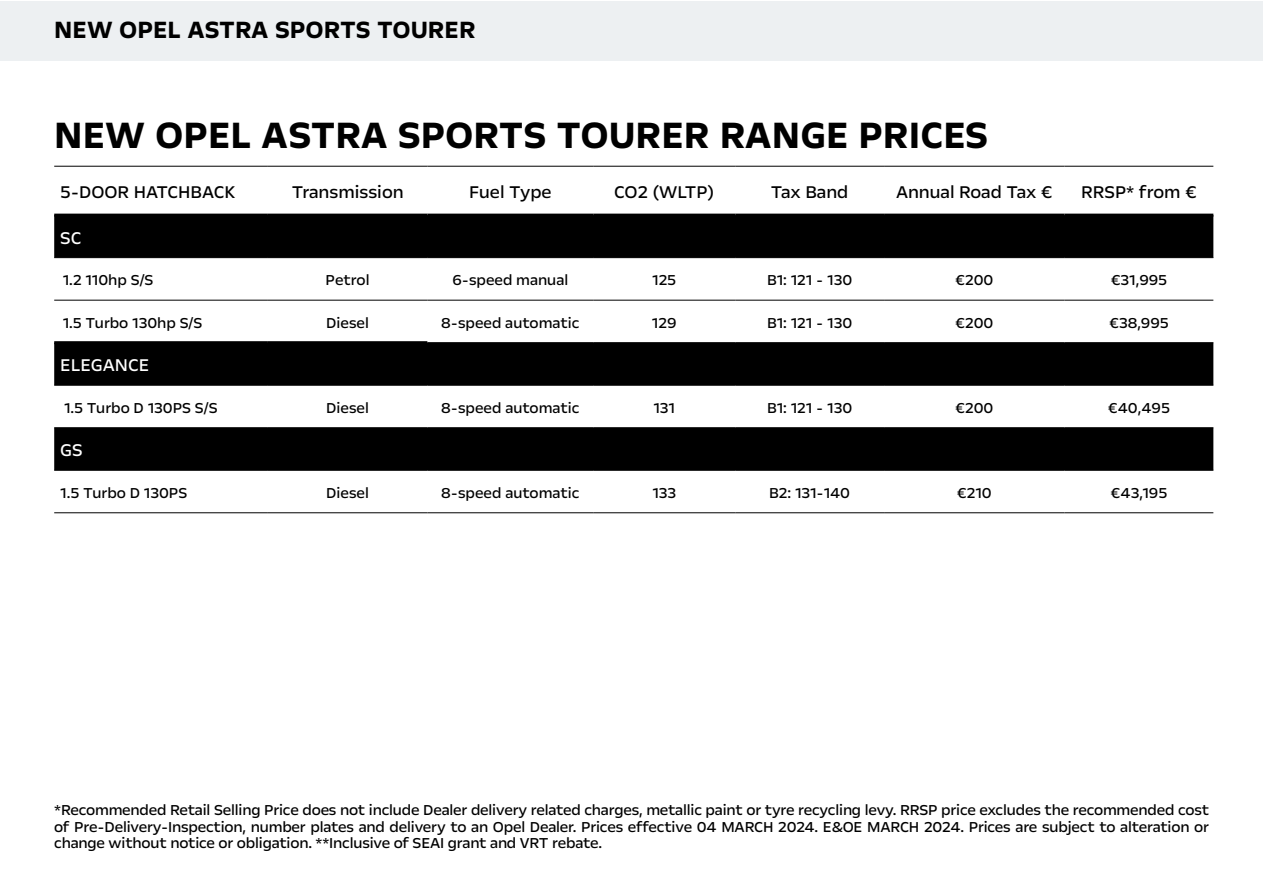
<style>
.page{position:relative;width:1263px;height:893px;background:#fff}
.page>*{position:absolute;margin:0;border:0;box-sizing:border-box;transform-origin:0 0}
.t1{font:700 42px "Opel Next";color:#000}
.t2{font:700 27px "Opel Next";color:#000}
.t3{font:19.5px "Opel Next";color:#000}
.t4{font:19.5px "Opel Next";color:#fff}
.t5{font:16.5px/16.5px "Opel Next";color:#000;text-align:justify}
</style>
<div class="page">
<div style="left:0;top:1px;width:1263px;height:59px;background:#edf0f2"></div>
<svg style="left:54px;top:217px;width:1159px;height:253px"></svg>
<hr style="left:54px;top:166px;width:214px;height:1px;background:#000">
<hr style="left:268px;top:166px;width:159px;height:1px;background:#000">
<hr style="left:427px;top:166px;width:166px;height:1px;background:#000">
<hr style="left:593px;top:166px;width:142px;height:1px;background:#000">
<hr style="left:735px;top:166px;width:149px;height:1px;background:#000">
<hr style="left:884px;top:166px;width:180px;height:1px;background:#000">
<hr style="left:1064px;top:166px;width:149px;height:1px;background:#000">
<hr style="left:54px;top:214px;width:214px;height:3px;background:#000">
<hr style="left:268px;top:214px;width:159px;height:3px;background:#000">
<hr style="left:427px;top:214px;width:166px;height:3px;background:#000">
<hr style="left:593px;top:214px;width:142px;height:3px;background:#000">
<hr style="left:735px;top:214px;width:149px;height:3px;background:#000">
<hr style="left:884px;top:214px;width:180px;height:3px;background:#000">
<hr style="left:1064px;top:214px;width:149px;height:3px;background:#000">
<hr style="left:54px;top:341px;width:214px;height:3px;background:#000">
<hr style="left:268px;top:341px;width:159px;height:3px;background:#000">
<hr style="left:54px;top:257px;width:214px;height:1px;background:#000">
<hr style="left:268px;top:257px;width:159px;height:1px;background:#000">
<hr style="left:427px;top:257px;width:166px;height:1px;background:#000">
<hr style="left:593px;top:257px;width:142px;height:1px;background:#000">
<hr style="left:735px;top:257px;width:149px;height:1px;background:#000">
<hr style="left:884px;top:257px;width:180px;height:1px;background:#000">
<hr style="left:1064px;top:257px;width:149px;height:1px;background:#000">
<hr style="left:54px;top:300px;width:214px;height:1px;background:#000">
<hr style="left:268px;top:300px;width:159px;height:1px;background:#000">
<hr style="left:427px;top:300px;width:166px;height:1px;background:#000">
<hr style="left:593px;top:300px;width:142px;height:1px;background:#000">
<hr style="left:735px;top:300px;width:149px;height:1px;background:#000">
<hr style="left:884px;top:300px;width:180px;height:1px;background:#000">
<hr style="left:1064px;top:300px;width:149px;height:1px;background:#000">
<hr style="left:54px;top:385px;width:214px;height:1px;background:#000">
<hr style="left:268px;top:385px;width:159px;height:1px;background:#000">
<hr style="left:427px;top:385px;width:166px;height:1px;background:#000">
<hr style="left:593px;top:385px;width:142px;height:1px;background:#000">
<hr style="left:735px;top:385px;width:149px;height:1px;background:#000">
<hr style="left:884px;top:385px;width:180px;height:1px;background:#000">
<hr style="left:1064px;top:385px;width:149px;height:1px;background:#000">
<hr style="left:427px;top:342px;width:166px;height:1px;background:#000">
<hr style="left:593px;top:342px;width:142px;height:1px;background:#000">
<hr style="left:735px;top:342px;width:149px;height:1px;background:#000">
<hr style="left:884px;top:342px;width:180px;height:1px;background:#000">
<hr style="left:1064px;top:342px;width:149px;height:1px;background:#000">
<hr style="left:54px;top:427px;width:214px;height:1px;background:#000">
<hr style="left:268px;top:427px;width:159px;height:1px;background:#000">
<hr style="left:427px;top:427px;width:166px;height:1px;background:#000">
<hr style="left:593px;top:427px;width:142px;height:1px;background:#000">
<hr style="left:735px;top:427px;width:149px;height:1px;background:#000">
<hr style="left:884px;top:427px;width:180px;height:1px;background:#000">
<hr style="left:1064px;top:427px;width:149px;height:1px;background:#000">
<hr style="left:54px;top:470px;width:214px;height:1px;background:#000">
<hr style="left:268px;top:470px;width:159px;height:1px;background:#000">
<hr style="left:427px;top:470px;width:166px;height:1px;background:#000">
<hr style="left:593px;top:470px;width:142px;height:1px;background:#000">
<hr style="left:735px;top:470px;width:149px;height:1px;background:#000">
<hr style="left:884px;top:470px;width:180px;height:1px;background:#000">
<hr style="left:1064px;top:470px;width:149px;height:1px;background:#000">
<hr style="left:54px;top:512px;width:214px;height:1px;background:#000">
<hr style="left:268px;top:512px;width:159px;height:1px;background:#000">
<hr style="left:427px;top:512px;width:166px;height:1px;background:#000">
<hr style="left:593px;top:512px;width:142px;height:1px;background:#000">
<hr style="left:735px;top:512px;width:149px;height:1px;background:#000">
<hr style="left:884px;top:512px;width:180px;height:1px;background:#000">
<hr style="left:1064px;top:512px;width:149px;height:1px;background:#000">
<h2 class="t2" style="left:54px;top:13px;width:423px">NEW OPEL ASTRA SPORTS TOURER</h2>
<h1 class="t1" style="left:54px;top:109px;width:936px">NEW OPEL ASTRA SPORTS TOURER RANGE PRICES</h1>
<p class="t3" style="left:60px;top:180px;width:177px">5-DOOR HATCHBACK</p>
<p class="t3" style="left:292px;top:180px;width:113px">Transmission</p>
<p class="t3" style="left:469px;top:180px;width:84px">Fuel Type</p>
<p class="t3" style="left:614px;top:180px;width:102px">CO2 (WLTP)</p>
<p class="t3" style="left:771px;top:180px;width:79px">Tax Band</p>
<p class="t3" style="left:896px;top:180px;width:158px">Annual Road Tax €</p>
<p class="t3" style="left:1081px;top:180px;width:117px">RRSP* from €</p>
<p class="t4" style="left:60px;top:225px;width:23px">SC</p>
<p class="t5" style="left:63px;top:271px;width:92px">1.2 110hp S/S</p>
<p class="t5" style="left:326px;top:271px;width:45px">Petrol</p>
<p class="t5" style="left:452px;top:271px;width:117px">6-speed manual</p>
<p class="t5" style="left:652px;top:271px;width:26px">125</p>
<p class="t5" style="left:767px;top:271px;width:87px">B1: 121 - 130</p>
<p class="t5" style="left:955px;top:271px;width:40px">€200</p>
<p class="t5" style="left:1111px;top:271px;width:58px">€31,995</p>
<p class="t5" style="left:63px;top:314px;width:141px">1.5 Turbo 130hp S/S</p>
<p class="t5" style="left:326px;top:314px;width:44px">Diesel</p>
<p class="t5" style="left:441px;top:314px;width:140px">8-speed automatic</p>
<p class="t5" style="left:652px;top:314px;width:26px">129</p>
<p class="t5" style="left:767px;top:314px;width:87px">B1: 121 - 130</p>
<p class="t5" style="left:955px;top:314px;width:40px">€200</p>
<p class="t5" style="left:1109px;top:314px;width:61px">€38,995</p>
<p class="t4" style="left:60px;top:353px;width:91px">ELEGANCE</p>
<p class="t5" style="left:64px;top:399px;width:155px">1.5 Turbo D 130PS S/S</p>
<p class="t5" style="left:326px;top:399px;width:44px">Diesel</p>
<p class="t5" style="left:441px;top:399px;width:140px">8-speed automatic</p>
<p class="t5" style="left:653px;top:399px;width:23px">131</p>
<p class="t5" style="left:767px;top:399px;width:87px">B1: 121 - 130</p>
<p class="t5" style="left:955px;top:399px;width:40px">€200</p>
<p class="t5" style="left:1108px;top:399px;width:64px">€40,495</p>
<p class="t4" style="left:60px;top:438px;width:24px">GS</p>
<p class="t5" style="left:60px;top:484px;width:129px">1.5 Turbo D 130PS</p>
<p class="t5" style="left:326px;top:484px;width:44px">Diesel</p>
<p class="t5" style="left:441px;top:484px;width:140px">8-speed automatic</p>
<p class="t5" style="left:652px;top:484px;width:25px">133</p>
<p class="t5" style="left:769px;top:484px;width:83px">B2: 131-140</p>
<p class="t5" style="left:957px;top:484px;width:36px">€210</p>
<p class="t5" style="left:1111px;top:484px;width:58px">€43,195</p>
<p class="t5" style="left:54px;top:801px;width:1156px">*Recommended Retail Selling Price does not include Dealer delivery related charges, metallic paint or tyre recycling levy. RRSP price excludes the recommended cost of Pre-Delivery-Inspection, number plates and delivery to an Opel Dealer. Prices effective 04 MARCH 2024. E&amp;OE MARCH 2024. Prices are subject to alteration or change without notice or obligation. **Inclusive of SEAI grant and VRT rebate.</p>
</div>
